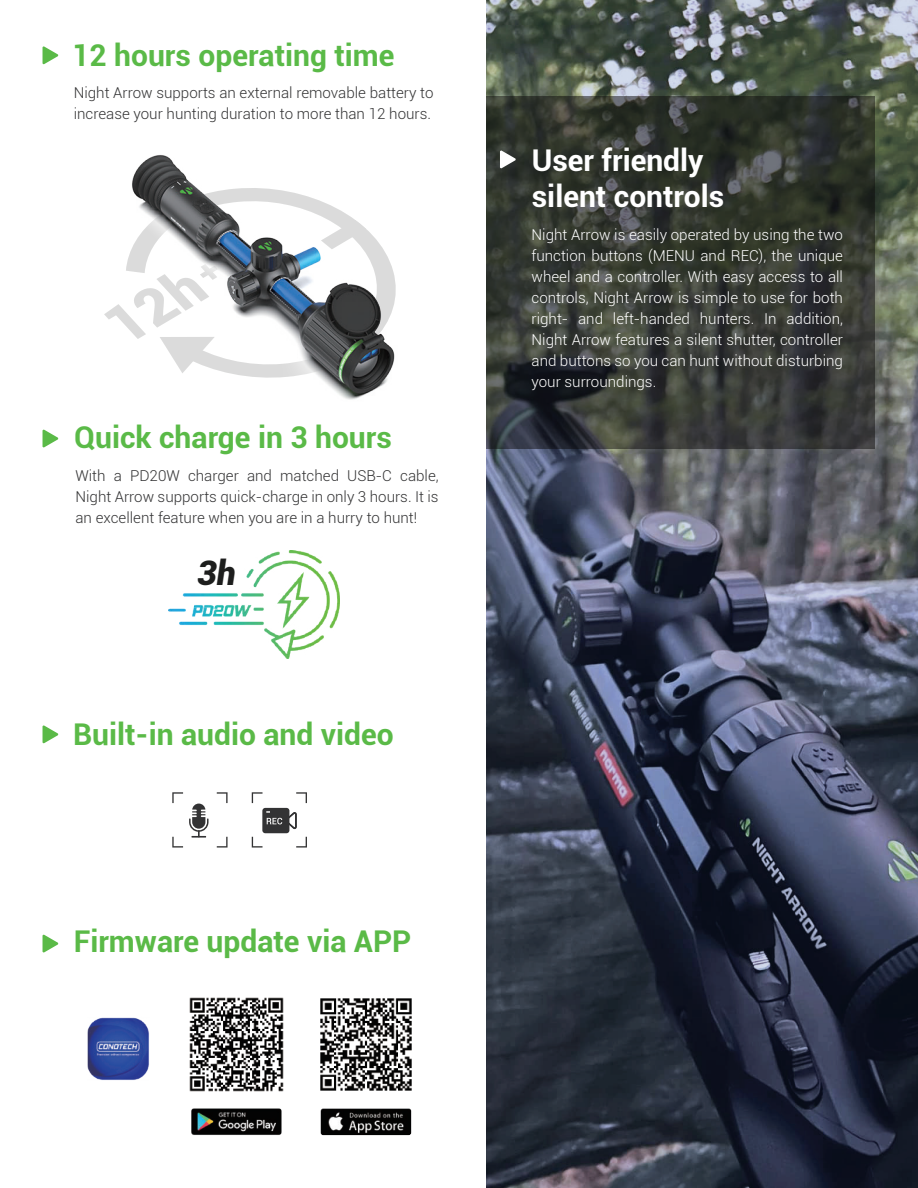
<style>
.page{position:relative;width:918px;height:1188px;background:#fff}
.page>*{position:absolute;margin:0;border:0;box-sizing:border-box;transform-origin:0 0}
.t1{font:italic 900 33.9px "Roboto";color:#1d1e1d}
.t2{font:700 30px "Roboto";color:#5aba47}
.t3{font:700 30px/36px "Roboto";color:#fff}
.t4{font:300 15px/21px "Roboto";color:#fff;text-align:justify}
.t5{font:300 15px/21px "Roboto";color:#333334;text-align:justify}
</style>
<div class="page">
<img style="left:169px;top:551px;width:171px;height:107px">
<svg style="left:486px;top:0;width:432px;height:1188px;background:#404754"></svg>
<svg style="left:217px;top:792px;width:11px;height:11px"></svg>
<svg style="left:172px;top:792px;width:11px;height:11px"></svg>
<svg style="left:217px;top:837px;width:11px;height:11px"></svg>
<svg style="left:172px;top:837px;width:11px;height:11px"></svg>
<svg style="left:189px;top:804px;width:20px;height:34px"></svg>
<svg style="left:252px;top:792px;width:55px;height:56px"></svg>
<svg style="left:43px;top:934px;width:15px;height:19px"></svg>
<svg style="left:43px;top:46px;width:15px;height:19px"></svg>
<svg style="left:43px;top:429px;width:15px;height:19px"></svg>
<svg style="left:43px;top:725px;width:15px;height:19px"></svg>
<img style="left:87px;top:1017px;width:62px;height:63px">
<img style="left:189px;top:997px;width:95px;height:95px">
<img style="left:320px;top:998px;width:92px;height:93px">
<img style="left:191px;top:1108px;width:91px;height:27px">
<img style="left:321px;top:1108px;width:90px;height:27px">
<img style="left:108px;top:155px;width:288px;height:245px">
<svg style="left:486px;top:96px;width:389px;height:353px;background:#353833"></svg>
<svg style="left:500px;top:150px;width:16px;height:19px"></svg>
<h2 class="t2" style="left:72px;top:34px;width:324px">12 hours operating time</h2>
<p class="t5" style="left:74px;top:82px;width:361px">Night Arrow supports an external removable battery to increase your hunting duration to more than 12 hours.</p>
<h2 class="t2" style="left:74px;top:416px;width:319px">Quick charge in 3 hours</h2>
<p class="t5" style="left:75px;top:464px;width:365px">With a PD20W charger and matched USB-C cable, Night Arrow supports quick-charge in only 3 hours. It is an excellent feature when you are in a hurry to hunt!</p>
<h1 class="t1" style="left:197px;top:549px;width:40px">3h</h1>
<h2 class="t2" style="left:73px;top:713px;width:322px">Built-in audio and video</h2>
<h2 class="t2" style="left:74px;top:920px;width:339px">Firmware update via APP</h2>
<h2 class="t3" style="left:532px;top:141px;width:194px">User friendly silent controls</h2>
<p class="t4" style="left:532px;top:223px;width:313px">Night Arrow is easily operated by using the two function buttons (MENU and REC), the unique wheel and a controller. With easy access to all controls, Night Arrow is simple to use for both right- and left-handed hunters. In addition, Night Arrow features a silent shutter, controller and buttons so you can hunt without disturbing your surroundings.</p>
</div>
